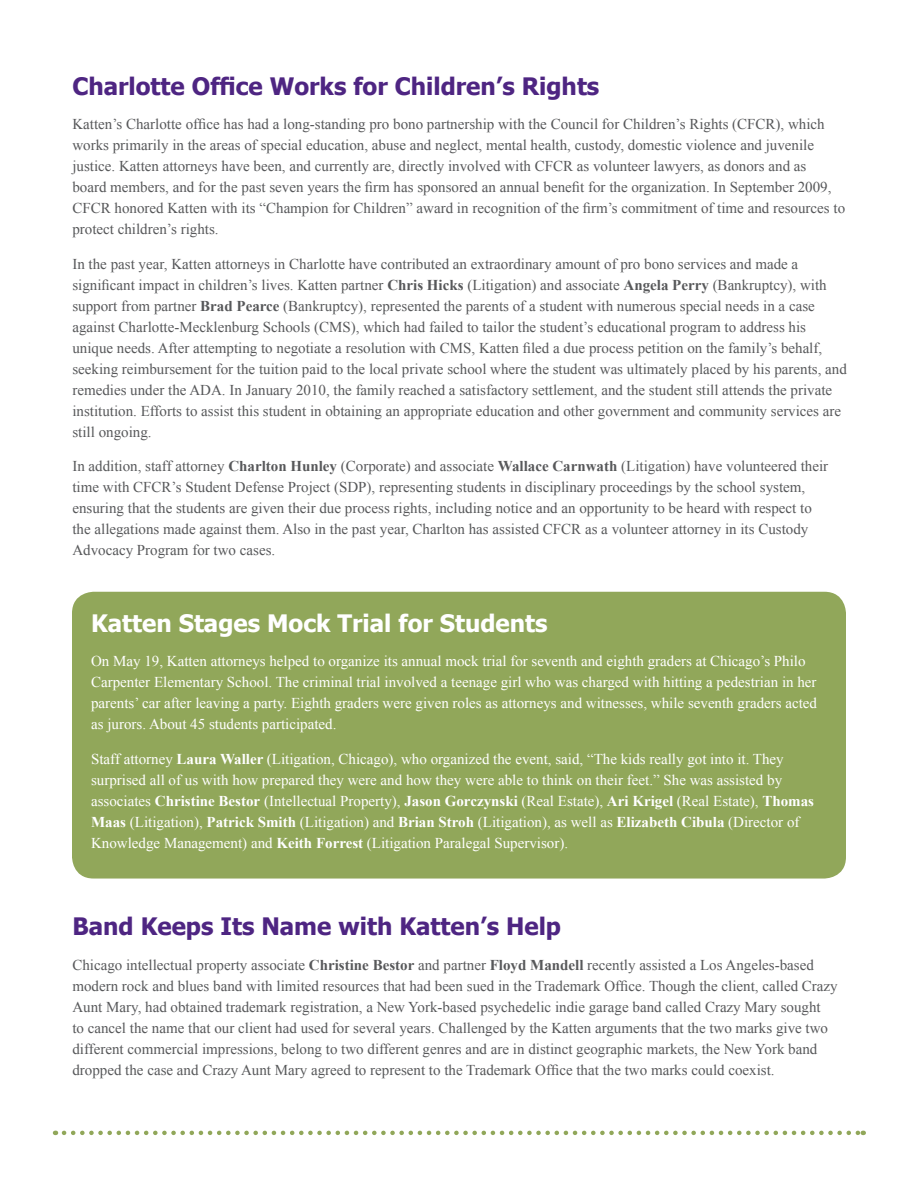
<style>
.page{position:relative;width:918px;height:1188px;background:#fff}
.page>*{position:absolute;margin:0;border:0;box-sizing:border-box;transform-origin:0 0}
.Title_-_Purple{font:700 24px "Tahoma";color:#4e2582}
.Title_Reverse{font:700 24px "Tahoma";color:#fff}
.t1{font:15px/21px "Times New Roman";color:#57585a}
.t2{font:15px/21px "Times New Roman";color:#fff}
.s1{font-weight:700}
</style>
<div class="page">
<svg style="left:64px;top:1131px;width:800px;height:4px"></svg>
<div style="left:72px;top:592px;width:774px;height:287px;background:#91a75a;border-radius:22px"></div>
<p class="Title_-_Purple" style="left:72px;top:69px;width:528px">Charlotte Office Works for Children’s Rights</p>
<p class="t1" style="left:72px;top:114px;width:774px">Katten’s Charlotte office has had a long-standing pro bono partnership with the Council for Children’s Rights (CFCR), which works primarily in the areas of special education, abuse and neglect, mental health, custody, domestic violence and juvenile justice. Katten attorneys have been, and currently are, directly involved with CFCR as volunteer lawyers, as donors and as<br>board members, and for the past seven years the firm has sponsored an annual benefit for the organization. In September 2009, CFCR honored Katten with its “Champion for Children” award in recognition of the firm’s commitment of time and resources to protect children’s rights.</p>
<p class="t1" style="left:72px;top:253px;width:776px">In the past year, Katten attorneys in Charlotte have contributed an extraordinary amount of pro bono services and made a significant impact in children’s lives. Katten partner <span class="s1">Chris Hicks</span> (Litigation) and associate <span class="s1">Angela Perry</span> (Bankruptcy), with support from partner <span class="s1">Brad Pearce</span> (Bankruptcy), represented the parents of a student with numerous special needs in a case against Charlotte-Mecklenburg Schools (CMS), which had failed to tailor the student’s educational program to address his unique needs. After attempting to negotiate a resolution with CMS, Katten filed a due process petition on the family’s behalf, seeking reimbursement for the tuition paid to the local private school where the student was ultimately placed by his parents, and remedies under the ADA. In January 2010, the family reached a satisfactory settlement, and the student still attends the private institution. Efforts to assist this student in obtaining an appropriate education and other government and community services are still ongoing.</p>
<p class="t1" style="left:72px;top:456px;width:757px">In addition, staff attorney <span class="s1">Charlton Hunley</span> (Corporate) and associate <span class="s1">Wallace Carnwath</span> (Litigation) have volunteered their time with CFCR’s Student Defense Project (SDP), representing students in disciplinary proceedings by the school system, ensuring that the students are given their due process rights, including notice and an opportunity to be heard with respect to the allegations made against them. Also in the past year, Charlton has assisted CFCR as a volunteer attorney in its Custody Advocacy Program for two cases.</p>
<p class="Title_Reverse" style="left:91px;top:606px;width:458px">Katten Stages Mock Trial for Students</p>
<p class="t2" style="left:91px;top:651px;width:728px">On May 19, Katten attorneys helped to organize its annual mock trial for seventh and eighth graders at Chicago’s Philo Carpenter Elementary School. The criminal trial involved a teenage girl who was charged with hitting a pedestrian in her parents’ car after leaving a party. Eighth graders were given roles as attorneys and witnesses, while seventh graders acted as jurors. About 45 students participated.</p>
<p class="t2" style="left:91px;top:748px;width:724px">Staff attorney <span class="s1">Laura Waller</span> (Litigation, Chicago), who organized the event, said, “The kids really got into it. They surprised all of us with how prepared they were and how they were able to think on their feet.” She was assisted by associates <span class="s1">Christine Bestor</span> (Intellectual Property), <span class="s1">Jason Gorczynski</span> (Real Estate), <span class="s1">Ari Krigel</span> (Real Estate), <span class="s1">Thomas Maas</span> (Litigation), <span class="s1">Patrick Smith</span> (Litigation) and <span class="s1">Brian Stroh</span> (Litigation), as well as <span class="s1">Elizabeth Cibula</span> (Director of Knowledge Management) and <span class="s1">Keith Forrest</span> (Litigation Paralegal Supervisor).</p>
<p class="Title_-_Purple" style="left:72px;top:910px;width:490px">Band Keeps Its Name with Katten’s Help</p>
<p class="t1" style="left:72px;top:954px;width:767px">Chicago intellectual property associate <span class="s1">Christine Bestor</span> and partner <span class="s1">Floyd Mandell</span> recently assisted a Los Angeles-based modern rock and blues band with limited resources that had been sued in the Trademark Office. Though the client, called Crazy Aunt Mary, had obtained trademark registration, a New York-based psychedelic indie garage band called Crazy Mary sought<br>to cancel the name that our client had used for several years. Challenged by the Katten arguments that the two marks give two different commercial impressions, belong to two different genres and are in distinct geographic markets, the New York band dropped the case and Crazy Aunt Mary agreed to represent to the Trademark Office that the two marks could coexist.</p>
</div>
